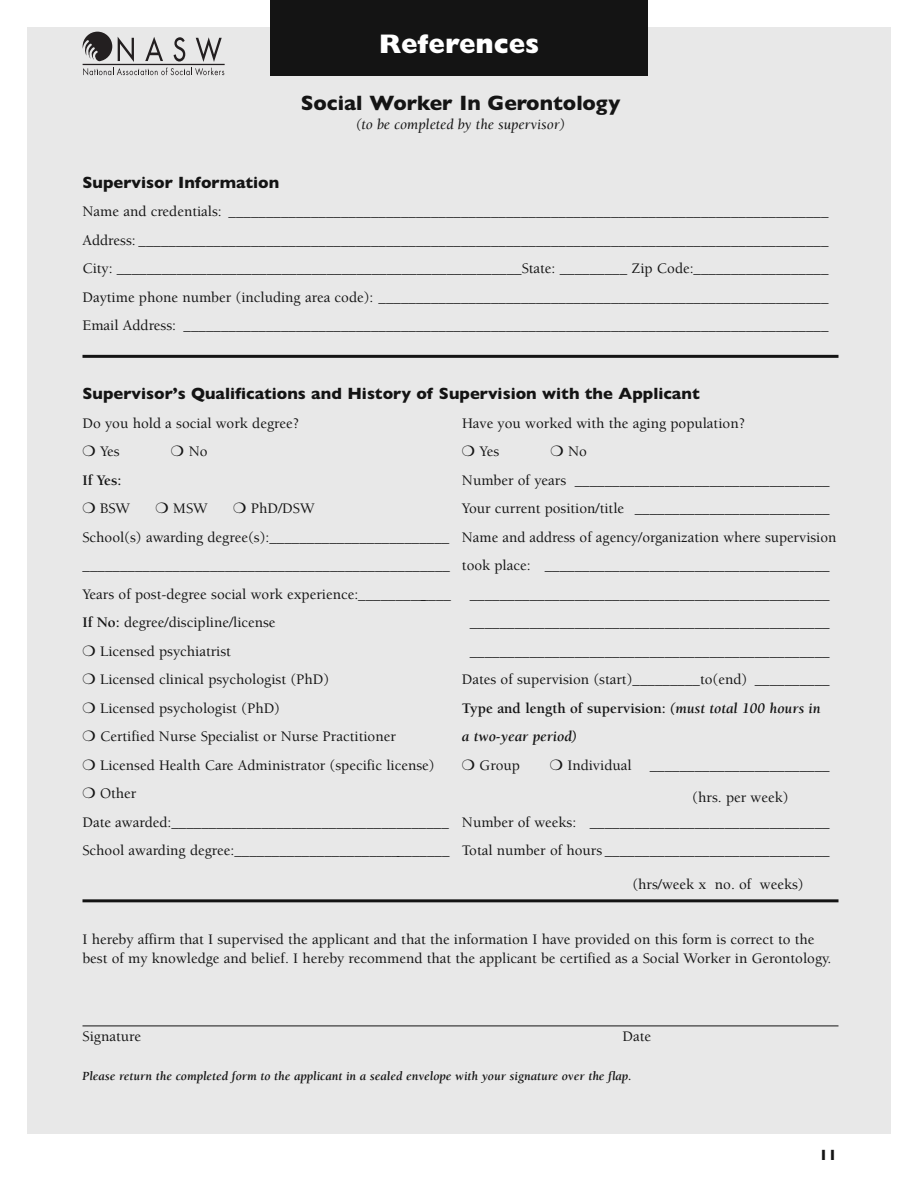
<style>
.page{position:relative;width:918px;height:1188px;background:#fff}
.page>*{position:absolute;margin:0;border:0;box-sizing:border-box;transform-origin:0 0}
.t1{font:800 27px "Gill Sans";color:#fff}
.t2{font:21px "Gill Sans Bold TT";color:#141414}
.t3{font:16.5px "Gill Sans Bold TT";color:#141414}
.t4{font:500 15px/19.5px "Berkeley";color:#141414}
.t5{font:700 15px "Berkeley";color:#141414}
.t6{font:italic 15px "Berkeley";color:#141414}
.t7{font:italic 700 15px "Berkeley";color:#141414}
.t8{font:15px "Gill Sans Bold TT";color:#141414}
.t9{font:italic 700 12.75px "Berkeley";color:#141414}
.s1{font-weight:700}
.s2{font-style:italic}
</style>
<div class="page">
<div style="left:27px;top:27px;width:864px;height:1107px;background:#e8e8e8"></div>
<div style="left:270px;top:0;width:378px;height:75px;background:#141414"></div>
<svg style="left:83px;top:32px;width:29px;height:29px"></svg>
<hr style="left:83px;top:64px;width:142px;height:1px;background:#231f20">
<svg style="left:83px;top:68px;width:141px;height:7px"></svg>
<svg style="left:118px;top:37px;width:16px;height:25px"></svg>
<svg style="left:145px;top:37px;width:18px;height:24px"></svg>
<svg style="left:174px;top:37px;width:11px;height:25px"></svg>
<svg style="left:196px;top:37px;width:26px;height:25px"></svg>
<hr style="left:82px;top:355px;width:756px;height:3px;background:#141414">
<hr style="left:82px;top:899px;width:756px;height:3px;background:#141414">
<hr style="left:82px;top:1026px;width:756px;height:1px;background:#141414">
<h1 class="t1" style="left:379px;top:34px;width:161px">References</h1>
<h2 class="t2" style="left:301px;top:90px;width:321px">Social Worker In Gerontology</h2>
<h3 class="t6" style="left:356px;top:119px;width:211px">(to be completed by the supervisor)</h3>
<h4 class="t3" style="left:82px;top:172px;width:198px">Supervisor Information</h4>
<p class="t4" style="left:82px;top:203px;width:748px">Name and credentials: ________________________________________________________________________________</p>
<p class="t4" style="left:82px;top:231px;width:748px">Address: ____________________________________________________________________________________________</p>
<p class="t4" style="left:82px;top:260px;width:748px">City: ______________________________________________________State: _________ Zip Code:__________________</p>
<p class="t4" style="left:82px;top:288px;width:748px">Daytime phone number (including area code): ____________________________________________________________</p>
<p class="t4" style="left:82px;top:317px;width:748px">Email Address: ______________________________________________________________________________________</p>
<h4 class="t3" style="left:82px;top:384px;width:619px">Supervisor’s Qualifications and History of Supervision with the Applicant</h4>
<p class="t4" style="left:82px;top:414px;width:218px">Do you hold a social work degree?</p>
<p class="t4" style="left:462px;top:414px;width:285px">Have you worked with the aging population?</p>
<p class="t4" style="left:100px;top:443px;width:21px">Yes</p>
<p class="t4" style="left:189px;top:443px;width:20px">No</p>
<p class="t4" style="left:480px;top:443px;width:21px">Yes</p>
<p class="t4" style="left:568px;top:443px;width:20px">No</p>
<p class="t5" style="left:82px;top:474px;width:41px">If Yes:</p>
<p class="t4" style="left:462px;top:471px;width:369px">Number of years __________________________________</p>
<p class="t4" style="left:100px;top:500px;width:31px">BSW</p>
<p class="t4" style="left:173px;top:500px;width:36px">MSW</p>
<p class="t4" style="left:251px;top:500px;width:65px">PhD/DSW</p>
<p class="t4" style="left:462px;top:500px;width:369px">Your current position/title __________________________</p>
<p class="t4" style="left:82px;top:528px;width:368px">School(s) awarding degree(s):________________________</p>
<p class="t4" style="left:462px;top:528px;width:376px">Name and address of agency/organization where supervision</p>
<p class="t4" style="left:82px;top:557px;width:749px">_________________________________________________ took place: ______________________________________</p>
<p class="t4" style="left:82px;top:585px;width:749px">Years of post-degree social work experience:_____________ ________________________________________________</p>
<p class="t4" style="left:82px;top:614px;width:195px"><span class="s1">If No:</span> degree/discipline/license</p>
<p class="t4" style="left:470px;top:614px;width:362px">________________________________________________</p>
<p class="t4" style="left:100px;top:642px;width:132px">Licensed psychiatrist</p>
<p class="t4" style="left:470px;top:642px;width:361px">________________________________________________</p>
<p class="t4" style="left:100px;top:671px;width:231px">Licensed clinical psychologist (PhD)</p>
<p class="t4" style="left:462px;top:671px;width:369px">Dates of supervision (start)_________to(end) __________</p>
<p class="t4" style="left:100px;top:699px;width:181px">Licensed psychologist (PhD)</p>
<p class="t5" style="left:462px;top:702px;width:360px">Type and length of supervision: <span class="s2">(must total 100 hours in</span></p>
<p class="t4" style="left:100px;top:728px;width:297px">Certified Nurse Specialist or Nurse Practitioner</p>
<p class="t7" style="left:462px;top:731px;width:117px">a two-year period)</p>
<p class="t4" style="left:100px;top:756px;width:336px">Licensed Health Care Administrator (specific license)</p>
<p class="t4" style="left:480px;top:756px;width:42px">Group</p>
<p class="t4" style="left:567px;top:756px;width:264px">Individual ________________________</p>
<p class="t4" style="left:100px;top:785px;width:38px">Other</p>
<p class="t4" style="left:82px;top:813px;width:368px">Date awarded:_____________________________________</p>
<p class="t4" style="left:462px;top:813px;width:369px">Number of weeks: ________________________________</p>
<p class="t4" style="left:82px;top:842px;width:369px">School awarding degree:_____________________________</p>
<p class="t4" style="left:462px;top:842px;width:369px">Total number of hours ______________________________</p>
<p class="t4" style="left:692px;top:788px;width:98px">(hrs. per week)</p>
<p class="t4" style="left:632px;top:876px;width:173px">(hrs/week x no. of weeks)</p>
<p class="t4" style="left:82px;top:930px;width:750px">I hereby affirm that I supervised the applicant and that the information I have provided on this form is correct to the best of my knowledge and belief. I hereby recommend that the applicant be certified as a Social Worker in Gerontology.</p>
<p class="t4" style="left:82px;top:1028px;width:60px">Signature</p>
<p class="t4" style="left:622px;top:1028px;width:30px">Date</p>
<p class="t9" style="left:82px;top:1071px;width:551px">Please return the completed form to the applicant in a sealed envelope with your signature over the flap.</p>
<p class="t8" style="left:819px;top:1146px;width:19px">11</p>
</div>
